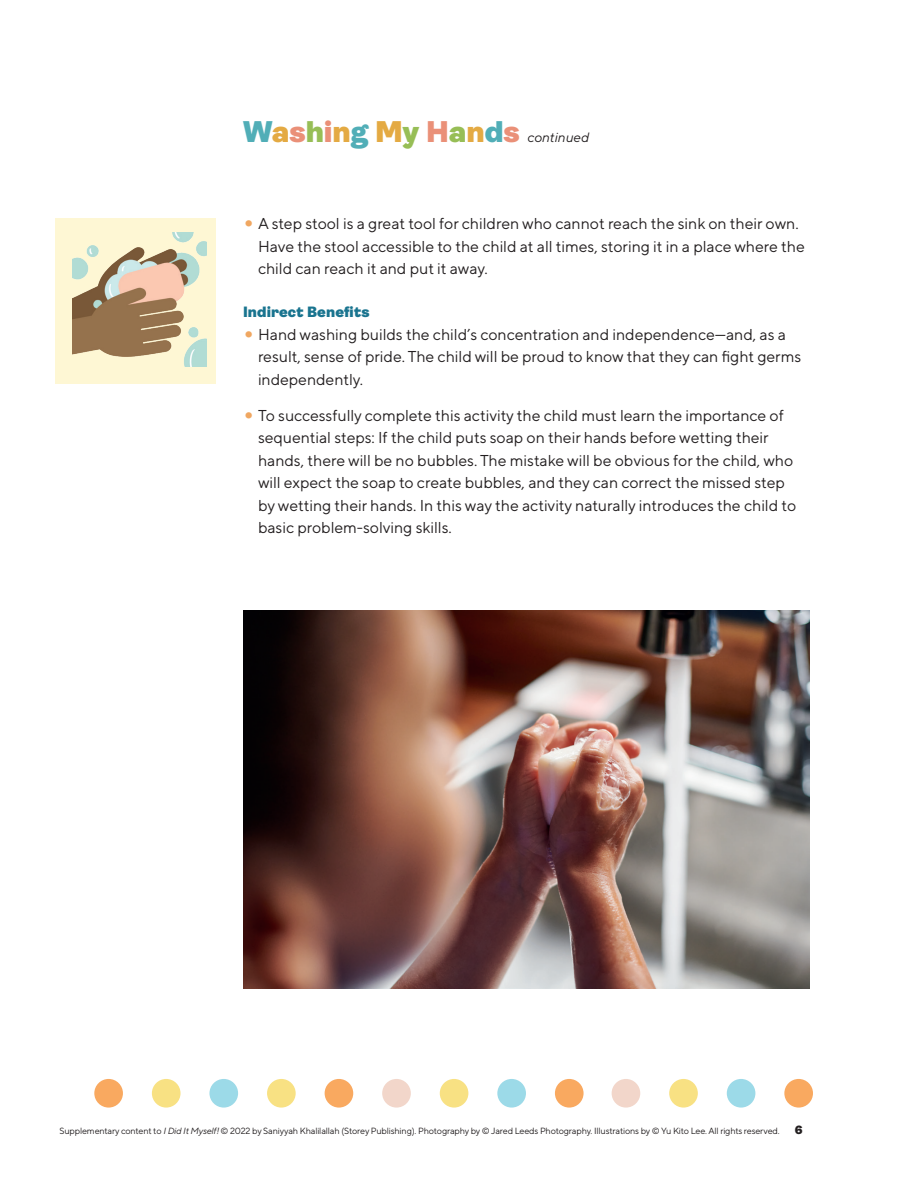
<style>
.page{position:relative;width:918px;height:1188px;background:#fff}
.page>*{position:absolute;margin:0;border:0;box-sizing:border-box;transform-origin:0 0}
.body_ah{font:900 30px "Ambit";color:#e4aa43}
.t1{font:15.75px/22.5px "TT Norms Pro";color:#231f20}
.body_list_title{font:900 15px "Ambit";letter-spacing:.005em;color:#19748f}
.body_ah-2{font:italic 13.5px "TT Norms Pro";color:#231f20}
.t2{font:900 12px "Ambit";color:#231f20}
.t3{font:9px "TT Norms Pro";letter-spacing:-.015em;color:#231f20}
.s1{color:#51aeb7}
.s2{color:#ea9078}
.s3{color:#97be56}
.s4{font-weight:900;font-size:21px;color:#f0a761}
.s5{font-style:italic}
</style>
<div class="page">
<div style="left:94px;top:1079px;width:29px;height:29px;background:#f9a960;border-radius:50%"></div>
<div style="left:152px;top:1079px;width:29px;height:29px;background:#f8e183;border-radius:50%"></div>
<div style="left:209px;top:1079px;width:29px;height:29px;background:#9cdae8;border-radius:50%"></div>
<div style="left:267px;top:1079px;width:29px;height:29px;background:#f8e183;border-radius:50%"></div>
<div style="left:325px;top:1079px;width:28px;height:29px;background:#f9a960;border-radius:50%"></div>
<div style="left:382px;top:1079px;width:29px;height:29px;background:#f2d6ca;border-radius:50%"></div>
<div style="left:440px;top:1079px;width:28px;height:29px;background:#f8e183;border-radius:50%"></div>
<div style="left:497px;top:1079px;width:29px;height:29px;background:#9cdae8;border-radius:50%"></div>
<div style="left:555px;top:1079px;width:29px;height:29px;background:#f9a960;border-radius:50%"></div>
<div style="left:612px;top:1079px;width:28px;height:29px;background:#f2d6ca;border-radius:50%"></div>
<div style="left:669px;top:1079px;width:29px;height:29px;background:#f8e183;border-radius:50%"></div>
<div style="left:727px;top:1079px;width:28px;height:29px;background:#9cdae8;border-radius:50%"></div>
<div style="left:784px;top:1079px;width:29px;height:29px;background:#f9a960;border-radius:50%"></div>
<img style="left:243px;top:610px;width:567px;height:378px">
<div style="left:56px;top:219px;width:160px;height:165px;background:#fef7d4"></div>
<img style="left:72px;top:232px;width:135px;height:134px">
<p class="body_ah" style="left:243px;top:114px;width:278px"><span class="s1">W</span>a<span class="s2">s</span><span class="s3">h</span><span class="s2">i</span>n<span class="s1">g</span> M<span class="s3">y</span> <span class="s2">H</span><span class="s3">a</span>n<span class="s1">d</span><span class="s2">s</span></p>
<p class="body_ah-2" style="left:527px;top:127px;width:63px">continued</p>
<p class="t1" style="left:258px;top:211px;width:548px;text-indent:-15px"><span class="s4">•</span> A step stool is a great tool for children who cannot reach the sink on their own.<br>Have the stool accessible to the child at all times, storing it in a place where the child can reach it and put it away.</p>
<p class="body_list_title" style="left:243px;top:303px;width:128px">Indirect Benefits</p>
<p class="t1" style="left:258px;top:322px;width:545px;text-indent:-15px"><span class="s4">•</span> Hand washing builds the child’s concentration and independence—and, as a result, sense of pride. The child will be proud to know that they can fight germs independently.</p>
<p class="t1" style="left:258px;top:403px;width:540px;text-indent:-15px"><span class="s4">•</span> To successfully complete this activity the child must learn the importance of sequential steps: If the child puts soap on their hands before wetting their hands, there will be no bubbles. The mistake will be obvious for the child, who will expect the soap to create bubbles, and they can correct the missed step by wetting their hands. In this way the activity naturally introduces the child to basic problem-solving skills.</p>
<p class="t3" style="left:60px;top:1124px;width:722px">Supplementary content to <span class="s5">I Did It Myself!</span> © 2022 by Saniyyah Khalilallah (Storey Publishing). Photography by © Jared Leeds Photography. Illustrations by © Yu Kito Lee. All rights reserved.</p>
<p class="t2" style="left:795px;top:1123px;width:9px">6</p>
</div>
